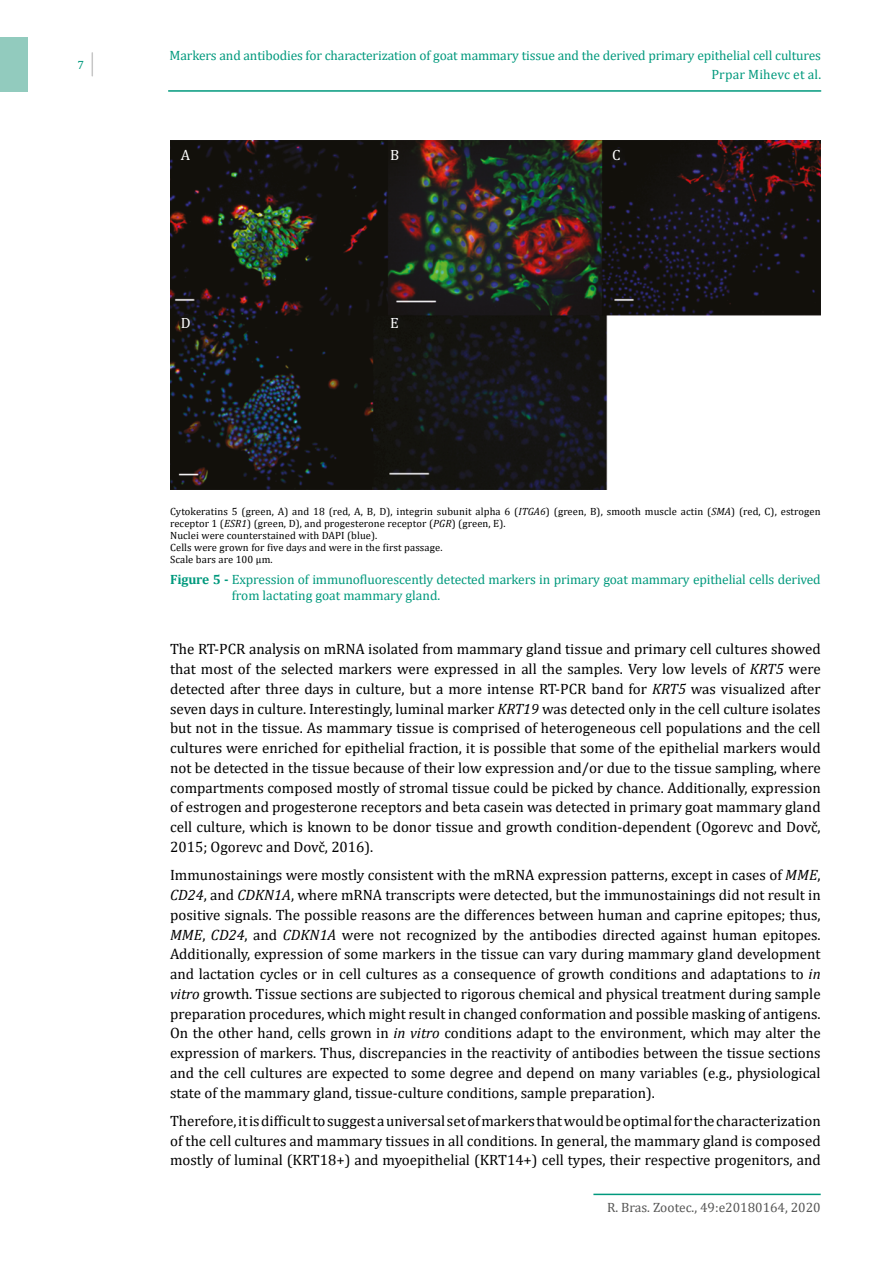
<style>
.page{position:relative;width:893px;height:1263px;background:#fff}
.page>*{position:absolute;margin:0;border:0;box-sizing:border-box;transform-origin:0 0}
.t1{font:15px/19.8px "Cambria";color:#000;text-align:justify}
.t2{font:15px "Cambria";color:#fff}
.t3{font:13.5px/19.2px "Cambria";letter-spacing:-.01em;color:#00997d;text-align:right}
.t4{font:13.5px "Cambria";color:#575756}
.t5{font:12px "Cambria";color:#00997d}
.t6{font:10.5px/12px "Cambria";letter-spacing:.01em;color:#000}
.s1{font-style:italic}
.s2{font-weight:700}
</style>
<div class="page">
<hr style="left:593px;top:1193px;width:228px;height:2px;background:#00997d">
<div style="left:0;top:37px;width:27px;height:55px;background:#92cbbe"></div>
<svg style="left:92px;top:53px;width:1px;height:23px"></svg>
<hr style="left:169px;top:90px;width:652px;height:2px;background:#00997d">
<img style="left:170px;top:140px;width:651px;height:350px">
<p class="t5" style="left:77px;top:58px;width:8px">7</p>
<p class="t3" style="left:170px;top:45px;width:653px">Markers and antibodies for characterization of goat mammary tissue and the derived primary epithelial cell cultures<br>Prpar Mihevc et al.</p>
<p class="t2" style="left:181px;top:145px;width:11px">A</p>
<p class="t2" style="left:390px;top:145px;width:11px">B</p>
<p class="t2" style="left:612px;top:145px;width:10px">C</p>
<p class="t2" style="left:181px;top:313px;width:11px">D</p>
<p class="t2" style="left:390px;top:313px;width:10px">E</p>
<p class="t6" style="left:170px;top:505px;width:652px">Cytokeratins 5 (green, A) and 18 (red, A, B, D), integrin subunit alpha 6 (<span class="s1">ITGA6</span>) (green, B), smooth muscle actin (<span class="s1">SMA</span>) (red, C), estrogen receptor 1 (<span class="s1">ESR1</span>) (green, D), and progesterone receptor (<span class="s1">PGR</span>) (green, E).<br>Nuclei were counterstained with DAPI (blue).<br>Cells were grown for five days and were in the first passage.<br>Scale bars are 100 µm.</p>
<p class="t3" style="left:232px;top:571px;width:590px;line-height:16.5px;text-align:left;text-indent:-62px"><span class="s2">Figure 5 -</span> Expression of immunofluorescently detected markers in primary goat mammary epithelial cells derived from lactating goat mammary gland.</p>
<p class="t1" style="left:170px;top:639px;width:652px">The RT-PCR analysis on mRNA isolated from mammary gland tissue and primary cell cultures showed that most of the selected markers were expressed in all the samples. Very low levels of <span class="s1">KRT5</span> were detected after three days in culture, but a more intense RT-PCR band for <span class="s1">KRT5</span> was visualized after seven days in culture. Interestingly, luminal marker <span class="s1">KRT19</span> was detected only in the cell culture isolates but not in the tissue. As mammary tissue is comprised of heterogeneous cell populations and the cell cultures were enriched for epithelial fraction, it is possible that some of the epithelial markers would not be detected in the tissue because of their low expression and/or due to the tissue sampling, where compartments composed mostly of stromal tissue could be picked by chance. Additionally, expression of estrogen and progesterone receptors and beta casein was detected in primary goat mammary gland cell culture, which is known to be donor tissue and growth condition-dependent (Ogorevc and Dovč, 2015; Ogorevc and Dovč, 2016).</p>
<p class="t1" style="left:170px;top:865px;width:652px">Immunostainings were mostly consistent with the mRNA expression patterns, except in cases of <span class="s1">MME</span>, <span class="s1">CD24</span>, and <span class="s1">CDKN1A</span>, where mRNA transcripts were detected, but the immunostainings did not result in positive signals. The possible reasons are the differences between human and caprine epitopes; thus, <span class="s1">MME</span>, <span class="s1">CD24</span>, and <span class="s1">CDKN1A</span> were not recognized by the antibodies directed against human epitopes.<br>Additionally, expression of some markers in the tissue can vary during mammary gland development and lactation cycles or in cell cultures as a consequence of growth conditions and adaptations to <span class="s1">in vitro</span> growth. Tissue sections are subjected to rigorous chemical and physical treatment during sample preparation procedures, which might result in changed conformation and possible masking of antigens.<br>On the other hand, cells grown in <span class="s1">in vitro</span> conditions adapt to the environment, which may alter the expression of markers. Thus, discrepancies in the reactivity of antibodies between the tissue sections and the cell cultures are expected to some degree and depend on many variables (e.g., physiological state of the mammary gland, tissue-culture conditions, sample preparation).</p>
<p class="t1" style="left:170px;top:1111px;width:652px">Therefore, it is difficult to suggest a universal set of markers that would be optimal for the characterization of the cell cultures and mammary tissues in all conditions. In general, the mammary gland is composed mostly of luminal (KRT18+) and myoepithelial (KRT14+) cell types, their respective progenitors, and</p>
<p class="t4" style="left:607px;top:1199px;width:215px">R. Bras. Zootec., 49:e20180164, 2020</p>
</div>
